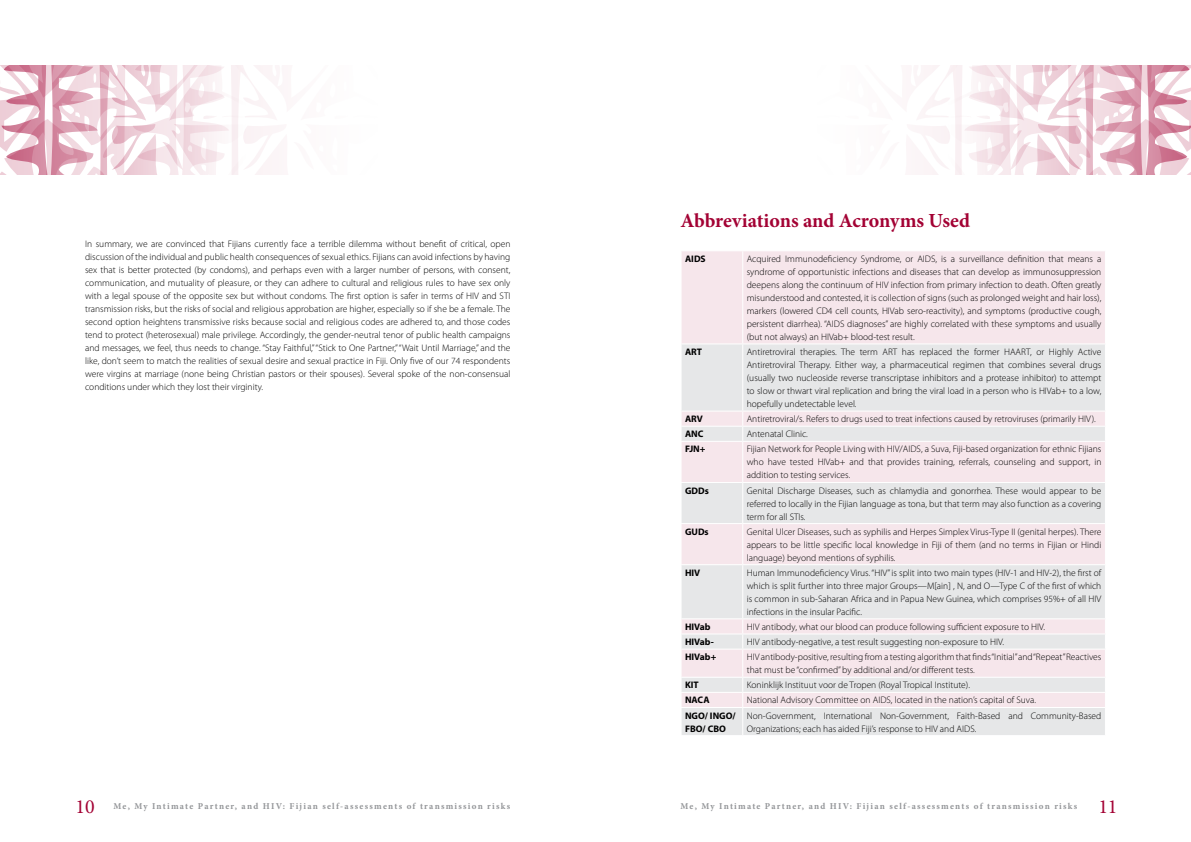
<style>
.page{position:relative;width:1191px;height:842px;background:#fff}
.page>*{position:absolute;margin:0;border:0;box-sizing:border-box;transform-origin:0 0}
.t1{font:700 20px "Minion Pro";letter-spacing:-.005em;color:#a30234}
.t2{font:20px "Minion Pro";color:#a30234}
.t3{font:300 9.5px/13px "Myriad Pro";color:#000;text-align:justify}
.t4{font:700 9.5px/13px "Myriad Pro";color:#000}
.t5{font:700 9px "Minion Pro";letter-spacing:.14em;color:#939598}
</style>
<div class="page">
<svg style="left:0;top:65px;width:270px;height:110px"></svg>
<svg style="left:924px;top:65px;width:267px;height:110px"></svg>
<div style="left:681px;top:251px;width:424px;height:92px;background:#f6e6eb"></div>
<svg style="left:681px;top:344px;width:424px;height:391px;background:#ece6e9"></svg>
<hr style="left:742px;top:251px;width:1px;height:92px;background:#fff">
<hr style="left:742px;top:344px;width:1px;height:67px;background:#fff">
<hr style="left:680px;top:411px;width:62px;height:1px;background:#fff">
<hr style="left:742px;top:411px;width:364px;height:1px;background:#fff">
<hr style="left:680px;top:426px;width:62px;height:1px;background:#fff">
<hr style="left:742px;top:426px;width:364px;height:1px;background:#fff">
<svg style="left:742px;top:412px;width:1px;height:29px"></svg>
<hr style="left:680px;top:441px;width:62px;height:1px;background:#fff">
<hr style="left:742px;top:441px;width:364px;height:1px;background:#fff">
<hr style="left:742px;top:442px;width:1px;height:40px;background:#fff">
<hr style="left:680px;top:482px;width:62px;height:1px;background:#fff">
<hr style="left:742px;top:482px;width:364px;height:1px;background:#fff">
<hr style="left:742px;top:483px;width:1px;height:40px;background:#fff">
<hr style="left:680px;top:523px;width:62px;height:1px;background:#fff">
<hr style="left:742px;top:523px;width:364px;height:1px;background:#fff">
<hr style="left:742px;top:524px;width:1px;height:40px;background:#fff">
<hr style="left:680px;top:564px;width:62px;height:1px;background:#fff">
<hr style="left:742px;top:564px;width:364px;height:1px;background:#fff">
<hr style="left:742px;top:565px;width:1px;height:53px;background:#fff">
<hr style="left:680px;top:618px;width:62px;height:1px;background:#fff">
<hr style="left:742px;top:618px;width:364px;height:1px;background:#fff">
<hr style="left:680px;top:633px;width:62px;height:1px;background:#fff">
<hr style="left:742px;top:633px;width:364px;height:1px;background:#fff">
<hr style="left:680px;top:649px;width:62px;height:1px;background:#fff">
<hr style="left:742px;top:649px;width:364px;height:1px;background:#fff">
<hr style="left:680px;top:677px;width:62px;height:1px;background:#fff">
<hr style="left:742px;top:677px;width:364px;height:1px;background:#fff">
<hr style="left:680px;top:692px;width:62px;height:1px;background:#fff">
<hr style="left:742px;top:692px;width:364px;height:1px;background:#fff">
<hr style="left:680px;top:707px;width:62px;height:1px;background:#fff">
<hr style="left:742px;top:707px;width:364px;height:1px;background:#fff">
<svg style="left:742px;top:619px;width:1px;height:116px"></svg>
<p class="t3" style="left:85px;top:237px;width:427px">In summary, we are convinced that Fijians currently face a terrible dilemma without benefit of critical, open discussion of the individual and public health consequences of sexual ethics. Fijians can avoid infections by having sex that is better protected (by condoms), and perhaps even with a larger number of persons, with consent, communication, and mutuality of pleasure, or they can adhere to cultural and religious rules to have sex only with a legal spouse of the opposite sex but without condoms. The first option is safer in terms of HIV and STI transmission risks, but the risks of social and religious approbation are higher, especially so if she be a female. The second option heightens transmissive risks because social and religious codes are adhered to, and those codes tend to protect (heterosexual) male privilege. Accordingly, the gender-neutral tenor of public health campaigns and messages, we feel, thus needs to change. “Stay Faithful,” “Stick to One Partner,” “Wait Until Marriage,” and the like, don’t seem to match the realities of sexual desire and sexual practice in Fiji. Only five of our 74 respondents were virgins at marriage (none being Christian pastors or their spouses). Several spoke of the non-consensual conditions under which they lost their virginity.</p>
<h1 class="t1" style="left:680px;top:207px;width:291px">Abbreviations and Acronyms Used</h1>
<p class="t4" style="left:685px;top:252px;width:22px">AIDS</p>
<p class="t3" style="left:746px;top:252px;width:356px">Acquired Immunodeficiency Syndrome, or AIDS, is a surveillance definition that means a syndrome of opportunistic infections and diseases that can develop as immunosuppression deepens along the continuum of HIV infection from primary infection to death. Often greatly misunderstood and contested, it is collection of signs (such as prolonged weight and hair loss), markers (lowered CD4 cell counts, HIVab sero-reactivity), and symptoms (productive cough, persistent diarrhea). “AIDS diagnoses” are highly correlated with these symptoms and usually (but not always) an HIVab+ blood-test result.</p>
<p class="t4" style="left:685px;top:345px;width:19px">ART</p>
<p class="t3" style="left:746px;top:345px;width:356px">Antiretroviral therapies. The term ART has replaced the former HAART, or Highly Active Antiretroviral Therapy. Either way, a pharmaceutical regimen that combines several drugs (usually two nucleoside reverse transcriptase inhibitors and a protease inhibitor) to attempt to slow or thwart viral replication and bring the viral load in a person who is HIVab+ to a low, hopefully undetectable level.</p>
<p class="t4" style="left:685px;top:412px;width:19px">ARV</p>
<p class="t3" style="left:746px;top:412px;width:350px">Antiretroviral/s. Refers to drugs used to treat infections caused by retroviruses (primarily HIV).</p>
<p class="t4" style="left:685px;top:427px;width:20px">ANC</p>
<p class="t3" style="left:746px;top:427px;width:63px">Antenatal Clinic.</p>
<p class="t4" style="left:685px;top:442px;width:22px">FJN+</p>
<p class="t3" style="left:746px;top:443px;width:356px">Fijian Network for People Living with HIV/AIDS, a Suva, Fiji-based organization for ethnic Fijians who have tested HIVab+ and that provides training, referrals, counseling and support, in addition to testing services.</p>
<p class="t4" style="left:685px;top:483px;width:25px">GDDs</p>
<p class="t3" style="left:746px;top:484px;width:356px">Genital Discharge Diseases, such as chlamydia and gonorrhea. These would appear to be referred to locally in the Fijian language as tona, but that term may also function as a covering term for all STIs.</p>
<p class="t4" style="left:685px;top:525px;width:25px">GUDs</p>
<p class="t3" style="left:746px;top:525px;width:356px">Genital Ulcer Diseases, such as syphilis and Herpes Simplex Virus-Type II (genital herpes). There appears to be little specific local knowledge in Fiji of them (and no terms in Fijian or Hindi language) beyond mentions of syphilis.</p>
<p class="t4" style="left:685px;top:566px;width:17px">HIV</p>
<p class="t3" style="left:746px;top:566px;width:356px">Human Immunodeficiency Virus. “HIV” is split into two main types (HIV-1 and HIV-2), the first of which is split further into three major Groups—M[ain] , N, and O—Type C of the first of which is common in sub-Saharan Africa and in Papua New Guinea, which comprises 95%+ of all HIV infections in the insular Pacific.</p>
<p class="t4" style="left:685px;top:620px;width:27px">HIVab</p>
<p class="t3" style="left:746px;top:620px;width:300px">HIV antibody, what our blood can produce following sufficient exposure to HIV.</p>
<p class="t4" style="left:685px;top:635px;width:30px">HIVab-</p>
<p class="t3" style="left:746px;top:635px;width:259px">HIV antibody-negative, a test result suggesting non-exposure to HIV.</p>
<p class="t4" style="left:685px;top:650px;width:33px">HIVab+</p>
<p class="t3" style="left:746px;top:650px;width:356px">HIV antibody-positive, resulting from a testing algorithm that finds “Initial” and “Repeat” Reactives that must be “confirmed” by additional and/or different tests.</p>
<p class="t4" style="left:685px;top:678px;width:15px">KIT</p>
<p class="t3" style="left:746px;top:678px;width:225px">Koninklijk Instituut voor de Tropen (Royal Tropical Institute).</p>
<p class="t4" style="left:685px;top:693px;width:26px">NACA</p>
<p class="t3" style="left:746px;top:694px;width:291px">National Advisory Committee on AIDS, located in the nation’s capital of Suva.</p>
<p class="t4" style="left:685px;top:708px;width:52px">NGO/ INGO/<br>FBO/ CBO</p>
<p class="t3" style="left:746px;top:709px;width:356px">Non-Government, International Non-Government, Faith-Based and Community-Based<br>Organizations; each has aided Fiji’s response to HIV and AIDS.</p>
<h1 class="t2" style="left:76px;top:793px;width:21px">10</h1>
<p class="t5" style="left:113px;top:800px;width:398px">Me, My Intimate Partner, and HIV: Fijian self-assessments of transmission risks</p>
<p class="t5" style="left:680px;top:800px;width:398px">Me, My Intimate Partner, and HIV: Fijian self-assessments of transmission risks</p>
<h1 class="t2" style="left:1098px;top:793px;width:21px">11</h1>
</div>
